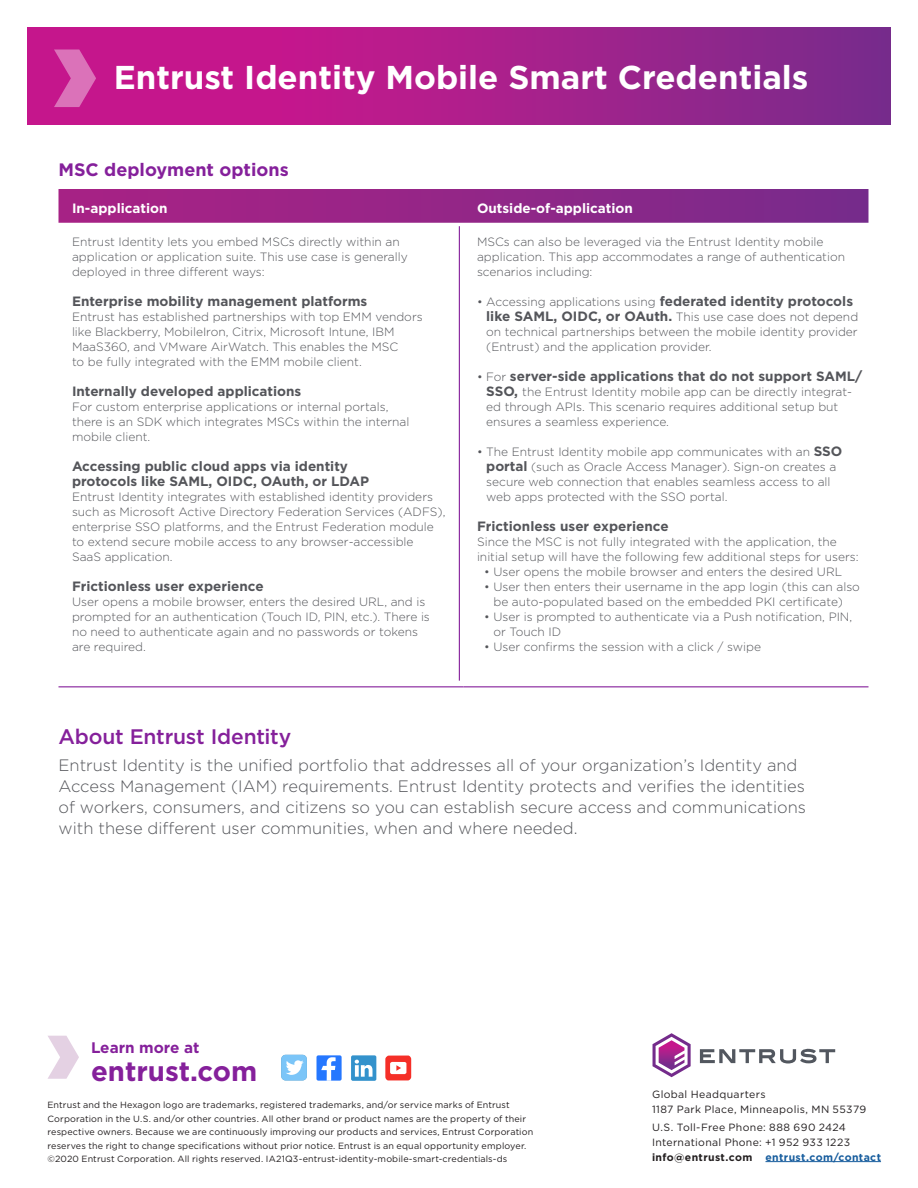
<style>
.page{position:relative;width:918px;height:1188px;background:#fff}
.page>*{position:absolute;margin:0;border:0;box-sizing:border-box;transform-origin:0 0}
.Product_Name{font:700 33px "Gotham";color:#fff}
.t1{font:700 27.6px "Gotham";color:#85209b}
.Subhead{font:500 21px "Gotham";letter-spacing:-.01em;color:#85209b}
.Technical_Specificat{font:700 18px "Gotham";color:#85209b}
.Subhead-2{font:300 16.5px/21px "Gotham";color:#54555a}
.t2{font:700 15.3px "Gotham";color:#85209b}
.t3{font:700 13.5px/15px "Gotham";color:#54555a}
.Chart_section{font:700 13.5px "Gotham";color:#fff}
.t4{font:300 12px/15px "Gotham";color:#54555a}
.t5{font:10.5px/15px "Gotham";letter-spacing:.035em;color:#231f20}
.Legal{font:9px/13.5px "Gotham";letter-spacing:.015em;color:#231f20}
.s1{font-weight:700;font-size:13.5px}
.s2{font-weight:300;font-size:12px}
.s3{font-weight:700}
.s4{font-weight:700;color:#175d9e}
</style>
<div class="page">
<svg style="left:27px;top:27px;width:864px;height:98px;background:#a91e8b"></svg>
<svg style="left:54px;top:50px;width:42px;height:57px;background:#d24da7"></svg>
<div style="left:317px;top:1055px;width:25px;height:26px;background:#2577ff;border-radius:2px"></div>
<svg style="left:321px;top:1057px;width:15px;height:24px"></svg>
<div style="left:351px;top:1055px;width:25px;height:26px;background:#3392cc;border-radius:2px"></div>
<svg style="left:355px;top:1060px;width:18px;height:17px"></svg>
<div style="left:282px;top:1055px;width:25px;height:25px;background:#7bc5f8;border-radius:4px"></div>
<svg style="left:286px;top:1060px;width:18px;height:15px"></svg>
<svg style="left:385px;top:1056px;width:26px;height:24px"></svg>
<svg style="left:48px;top:1036px;width:31px;height:43px"></svg>
<hr style="left:459px;top:226px;width:1px;height:455px;background:#85209b">
<svg style="left:58px;top:189px;width:810px;height:34px;background:#922889"></svg>
<hr style="left:58px;top:686px;width:406px;height:1px;background:#85209b">
<hr style="left:464px;top:686px;width:404px;height:1px;background:#85209b">
<svg style="left:700px;top:1049px;width:135px;height:14px"></svg>
<svg style="left:653px;top:1033px;width:38px;height:44px"></svg>
<hr style="left:766px;top:1161px;width:115px;height:1px;background:#175d9e">
<p class="Product_Name" style="left:114px;top:55px;width:696px">Entrust Identity Mobile Smart Credentials</p>
<p class="Technical_Specificat" style="left:58px;top:158px;width:232px">MSC deployment options</p>
<p class="Chart_section" style="left:72px;top:199px;width:97px">In-application</p>
<p class="Chart_section" style="left:477px;top:199px;width:157px">Outside-of-application</p>
<p class="t4" style="left:72px;top:234px;width:337px">Entrust Identity lets you embed MSCs directly within an application or application suite. This use case is generally deployed in three different ways:</p>
<p class="t3" style="left:72px;top:293px;width:297px">Enterprise mobility management platforms</p>
<p class="t4" style="left:72px;top:309px;width:352px">Entrust has established partnerships with top EMM vendors like Blackberry, MobileIron, Citrix, Microsoft Intune, IBM MaaS360, and VMware AirWatch. This enables the MSC<br>to be fully integrated with the EMM mobile client.</p>
<p class="t3" style="left:72px;top:383px;width:231px">Internally developed applications</p>
<p class="t4" style="left:72px;top:399px;width:339px">For custom enterprise applications or internal portals, there is an SDK which integrates MSCs within the internal mobile client.</p>
<p class="t3" style="left:72px;top:458px;width:299px">Accessing public cloud apps via identity protocols like SAML, OIDC, OAuth, or LDAP</p>
<p class="t4" style="left:72px;top:489px;width:375px">Entrust Identity integrates with established identity providers such as Microsoft Active Directory Federation Services (ADFS), enterprise SSO platforms, and the Entrust Federation module to extend secure mobile access to any browser-accessible SaaS application.</p>
<p class="t3" style="left:72px;top:578px;width:193px">Frictionless user experience</p>
<p class="t4" style="left:72px;top:594px;width:359px">User opens a mobile browser, enters the desired URL, and is prompted for an authentication (Touch ID, PIN, etc.). There is no need to authenticate again and no passwords or tokens are required.</p>
<p class="t4" style="left:477px;top:234px;width:370px">MSCs can also be leveraged via the Entrust Identity mobile application. This app accommodates a range of authentication scenarios including:</p>
<p class="t4" style="left:486px;top:294px;width:374px;text-indent:-9px">• Accessing applications using <span class="s1">federated identity protocols like SAML, OIDC, or OAuth.</span> This use case does not depend on technical partnerships between the mobile identity provider (Entrust) and the application provider.</p>
<p class="t3" style="left:477px;top:368px;width:387px"><span class="s2">• For</span> server-side applications that do not support SAML/</p>
<p class="t4" style="left:486px;top:384px;width:367px"><span class="s1">SSO,</span> the Entrust Identity mobile app can be directly integrat&shy;ed through APIs. This scenario requires additional setup but ensures a seamless experience.</p>
<p class="t4" style="left:486px;top:444px;width:358px;text-indent:-9px">• The Entrust Identity mobile app communicates with an <span class="s1">SSO portal</span> (such as Oracle Access Manager). Sign-on creates a secure web connection that enables seamless access to all web apps protected with the SSO portal.</p>
<p class="t3" style="left:477px;top:518px;width:193px">Frictionless user experience</p>
<p class="t4" style="left:477px;top:534px;width:383px">Since the MSC is not fully integrated with the application, the initial setup will have the following few additional steps for users:</p>
<p class="t4" style="left:484px;top:564px;width:359px">• User opens the mobile browser and enters the desired URL</p>
<p class="t4" style="left:493px;top:579px;width:368px;text-indent:-9px">• User then enters their username in the app login (this can also be auto-populated based on the embedded PKI certificate)</p>
<p class="t4" style="left:493px;top:609px;width:360px;text-indent:-9px">• User is prompted to authenticate via a Push notification, PIN, or Touch ID</p>
<p class="t4" style="left:484px;top:639px;width:278px">• User confirms the session with a click / swipe</p>
<p class="Subhead" style="left:58px;top:722px;width:234px">About Entrust Identity</p>
<p class="Subhead-2" style="left:58px;top:755px;width:749px">Entrust Identity is the unified portfolio that addresses all of your organization’s Identity and Access Management (IAM) requirements. Entrust Identity protects and verifies the identities of workers, consumers, and citizens so you can establish secure access and communications with these different user communities, when and where needed.</p>
<p class="t2" style="left:91px;top:1037px;width:110px">Learn more at</p>
<p class="t1" style="left:91px;top:1053px;width:168px">entrust.com</p>
<p class="Legal" style="left:48px;top:1098px;width:487px">Entrust and the Hexagon logo are trademarks, registered trademarks, and/or service marks of Entrust Corporation in the U.S. and/or other countries. All other brand or product names are the property of their respective owners. Because we are continuously improving our products and services, Entrust Corporation reserves the right to change specifications without prior notice. Entrust is an equal opportunity employer. ©2020 Entrust Corporation. All rights reserved. IA21Q3-entrust-identity-mobile-smart-credentials-ds</p>
<p class="t5" style="left:652px;top:1086px;width:216px">Global Headquarters<br>1187 Park Place, Minneapolis, MN 55379</p>
<p class="t5" style="left:652px;top:1119px;width:230px">U.S. Toll-Free Phone: 888 690 2424<br>International Phone: +1 952 933 1223 <span class="s3">info@entrust.com</span> <span class="s4">entrust.com/contact</span></p>
</div>
